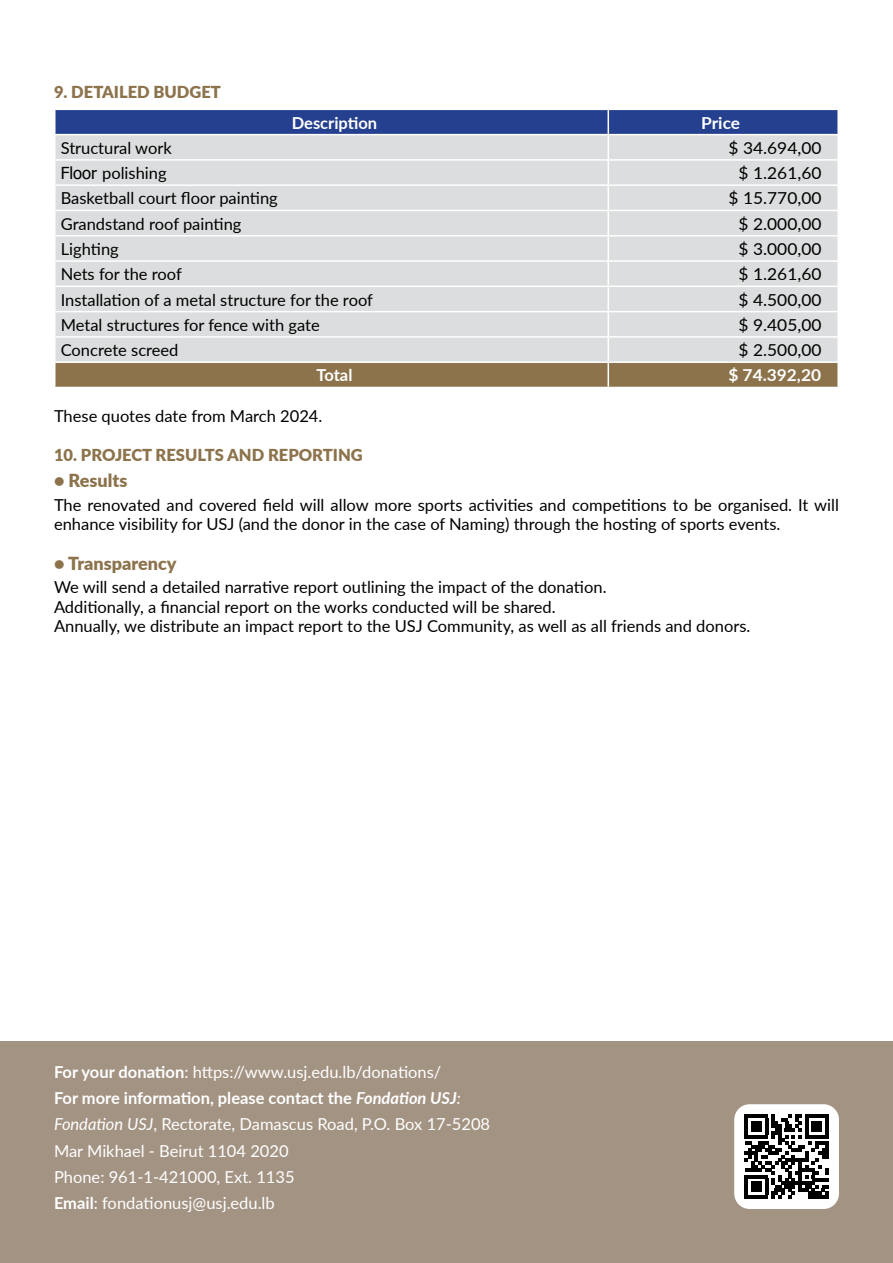
<style>
.page{position:relative;width:893px;height:1263px;background:#fff}
.page>*{position:absolute;margin:0;border:0;box-sizing:border-box;transform-origin:0 0}
.t1{font:900 18px "Lato";color:#8c734c}
.t2{font:16.5px/19.5px "Lato";color:#000}
.t3{font:16.5px/26.2px "Lato";color:#fff}
.t4{font:16.5px "Lato";color:#000;scale:1.05 1}
.t5{font:900 16.5px "Lato";color:#8c734c}
.t6{font:700 16.5px "Lato";color:#fff}
.t7{font:700 16.5px "Lato";color:#fff;scale:1.05 1}
.s1{font-family:"Tahoma"}
.s2{font-weight:700}
.s3{font-weight:700;font-style:italic}
.s4{font-style:italic}
</style>
<div class="page">
<svg style="left:55px;top:109px;width:783px;height:278px;background:#c8c9cd"></svg>
<hr style="left:837px;top:363px;width:2px;height:24px;background:#fff">
<div style="left:0;top:1042px;width:893px;height:221px;background:#a39383"></div>
<svg style="left:734px;top:1104px;width:105px;height:105px;background:#9e9d9d"></svg>
<hr style="left:745px;top:1195px;width:23px;height:3px;background:#000">
<div style="left:751px;top:1182px;width:10px;height:10px;background:#000"></div>
<p class="t5" style="left:54px;top:80px;width:168px">9. DETAILED BUDGET</p>
<p class="t6" style="left:292px;top:110px;width:87px">Description</p>
<p class="t7" style="left:701px;top:110px;width:39px">Price</p>
<p class="t2" style="left:61px;top:137px;width:113px">Structural work</p>
<p class="t4" style="left:729px;top:136px;width:90px">$ 34.694,00</p>
<p class="t2" style="left:61px;top:163px;width:107px"><span class="s1">Floor</span> polishing</p>
<p class="t4" style="left:739px;top:161px;width:80px">$ 1.261,60</p>
<p class="t2" style="left:61px;top:188px;width:219px">Basketball court floor painting</p>
<p class="t4" style="left:729px;top:187px;width:90px">$ 15.770,00</p>
<p class="t2" style="left:61px;top:213px;width:182px">Grandstand roof painting</p>
<p class="t4" style="left:739px;top:212px;width:80px">$ 2.000,00</p>
<p class="t2" style="left:61px;top:239px;width:60px">Lighting</p>
<p class="t4" style="left:739px;top:237px;width:80px">$ 3.000,00</p>
<p class="t2" style="left:61px;top:264px;width:123px">Nets for the roof</p>
<p class="t4" style="left:739px;top:262px;width:80px">$ 1.261,60</p>
<p class="t2" style="left:61px;top:289px;width:314px">Installation of a metal structure for the roof</p>
<p class="t4" style="left:739px;top:288px;width:80px">$ 4.500,00</p>
<p class="t2" style="left:61px;top:314px;width:260px">Metal structures for fence with gate</p>
<p class="t4" style="left:739px;top:313px;width:80px">$ 9.405,00</p>
<p class="t2" style="left:61px;top:340px;width:119px">Concrete screed</p>
<p class="t4" style="left:739px;top:338px;width:80px">$ 2.500,00</p>
<p class="t6" style="left:317px;top:363px;width:37px">Total</p>
<p class="t7" style="left:728px;top:363px;width:90px">$ 74.392,20</p>
<p class="t2" style="left:54px;top:405px;width:270px">These quotes date from March 2024.</p>
<p class="t5" style="left:54px;top:443px;width:310px">10. PROJECT RESULTS AND REPORTING</p>
<p class="t1" style="left:54px;top:467px;width:75px">• Results</p>
<p class="t2" style="left:54px;top:494px;width:786px">The renovated and covered field will allow more sports activities and competitions to be organised. It will enhance visibility for USJ (and the donor in the case of Naming) through the hosting of sports events.</p>
<p class="t1" style="left:54px;top:549px;width:124px">• Transparency</p>
<p class="t2" style="left:54px;top:577px;width:698px">We will send a detailed narrative report outlining the impact of the donation.<br>Additionally, a financial report on the works conducted will be shared.<br>Annually, we distribute an impact report to the USJ Community, as well as all friends and donors.</p>
<p class="t3" style="left:54px;top:1058px;width:438px"><span class="s2">For your donation</span>: https://www.usj.edu.lb/donations/<br><span class="s2">For more information, please contact the</span> <span class="s3">Fondation USJ</span><span class="s4">:<br>Fondation USJ</span>, Rectorate, Damascus Road, P.O. Box 17-5208<br>Mar Mikhael - Beirut 1104 2020<br>Phone: 961-1-421000, Ext. 1135<br><span class="s2">Email</span>: fondationusj@usj.edu.lb</p>
</div>
